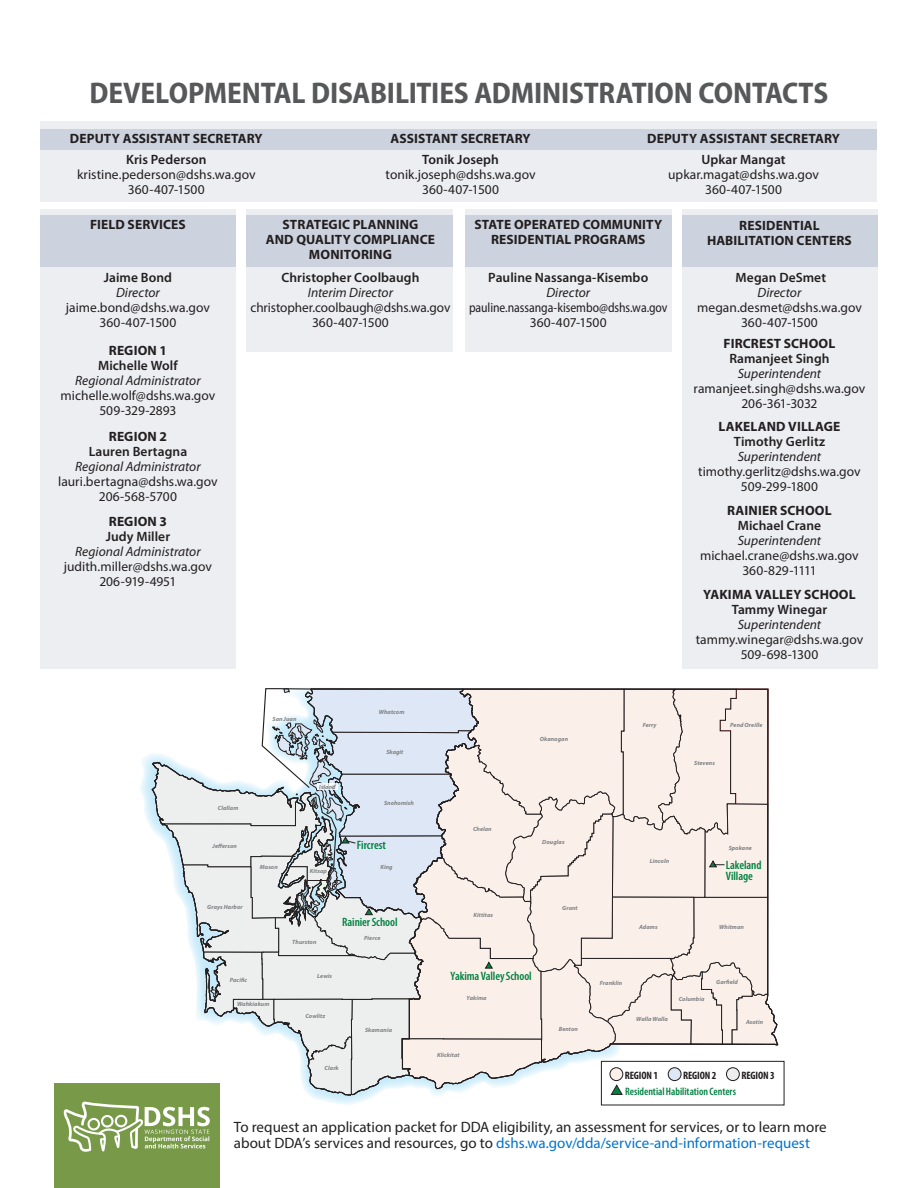
<style>
.page{position:relative;width:918px;height:1188px;background:#fff}
.page>*{position:absolute;margin:0;border:0;box-sizing:border-box;transform-origin:0 0}
.t1{font:700 semi-condensed 30px "Myriad Pro";letter-spacing:-.005em;color:#57585a}
.t2{font:15px/16.5px "Myriad Pro";color:#231f20}
.t3{font:13.5px/15px "Myriad Pro";color:#231f20;text-align:center}
.t4{font:700 13.5px/15px "Myriad Pro";letter-spacing:.01em;color:#231f20;text-align:center}
.t5{font:semi-condensed 13.5px/15px "Myriad Pro";letter-spacing:-.01em;color:#231f20;text-align:center;scale:.95 1}
.t6{font:600 condensed 12.15px/10.9px "Myriad Pro";letter-spacing:-.005em;color:#008140}
.t7{font:600 condensed 10.8px "Myriad Pro";letter-spacing:-.005em;color:#008140}
.t8{font:700 condensed 10.8px "Myriad Pro";letter-spacing:-.01em;color:#231f20}
.t9{font:italic 700 6px "Myriad Pro";letter-spacing:.015em;color:#808285}
.s1{font-weight:600}
.s2{font-style:italic}
.s3{font-weight:600;font-stretch:normal}
.s4{font-style:italic;font-stretch:normal}
.s5{font-stretch:normal}
.s6{color:#0073ce}
</style>
<div class="page">
<div style="left:40px;top:122px;width:838px;height:80px;background:#eceef2"></div>
<div style="left:40px;top:129px;width:838px;height:20px;background:#cdd3de"></div>
<div style="left:682px;top:209px;width:196px;height:459px;background:#eceef2"></div>
<div style="left:682px;top:215px;width:196px;height:51px;background:#cdd3de"></div>
<div style="left:465px;top:209px;width:206px;height:143px;background:#eceef2"></div>
<div style="left:465px;top:215px;width:206px;height:51px;background:#cdd3de"></div>
<div style="left:247px;top:209px;width:206px;height:143px;background:#eceef2"></div>
<div style="left:247px;top:215px;width:206px;height:51px;background:#cdd3de"></div>
<div style="left:40px;top:209px;width:196px;height:459px;background:#eceef2"></div>
<div style="left:40px;top:215px;width:196px;height:51px;background:#cdd3de"></div>
<svg style="left:140px;top:754px;width:483px;height:352px"></svg>
<div style="left:54px;top:1083px;width:166px;height:105px;background:#779948"></div>
<svg style="left:152px;top:688px;width:626px;height:407px"></svg>
<svg style="left:63px;top:1103px;width:147px;height:49px"></svg>
<p class="t1" style="left:90px;top:77px;width:740px">DEVELOPMENTAL DISABILITIES ADMINISTRATION CONTACTS</p>
<p class="t4" style="left:647px;top:131px;width:194px">DEPUTY ASSISTANT SECRETARY</p>
<p class="t3" style="left:668px;top:151px;width:152px"><span class="s1">Upkar Mangat </span>upkar.magat@dshs.wa.gov<br>360-407-1500</p>
<p class="t4" style="left:391px;top:131px;width:142px">ASSISTANT SECRETARY</p>
<p class="t3" style="left:386px;top:151px;width:152px"><span class="s1">Tonik Joseph </span>tonik.joseph@dshs.wa.gov<br>360-407-1500</p>
<p class="t4" style="left:266px;top:217px;width:171px">STRATEGIC PLANNING<br>AND QUALITY COMPLIANCE<br>MONITORING</p>
<p class="t3" style="left:251px;top:270px;width:201px"><span class="s1">Christopher Coolbaugh<br></span><span class="s2">Interim Director </span>christopher.coolbaugh@dshs.wa.gov<br>360-407-1500</p>
<p class="t4" style="left:70px;top:131px;width:194px">DEPUTY ASSISTANT SECRETARY</p>
<p class="t3" style="left:77px;top:151px;width:180px"><span class="s1">Kris Pederson </span>kristine.pederson@dshs.wa.gov<br>360-407-1500</p>
<p class="t4" style="left:474px;top:217px;width:189px">STATE OPERATED COMMUNITY<br>RESIDENTIAL PROGRAMS</p>
<p class="t5" style="left:469px;top:270px;width:210px"><span class="s3">Pauline Nassanga-Kisembo<br></span><span class="s4">Director </span>pauline.nassanga-kisembo@dshs.wa.gov<br><span class="s5">360-407-1500</span></p>
<p class="t4" style="left:90px;top:217px;width:97px">FIELD SERVICES</p>
<p class="t4" style="left:707px;top:218px;width:146px">RESIDENTIAL<br>HABILITATION CENTERS</p>
<p class="t3" style="left:697px;top:270px;width:166px"><span class="s1">Megan DeSmet<br></span><span class="s2">Director </span>megan.desmet@dshs.wa.gov<br>360-407-1500</p>
<p class="t4" style="left:724px;top:336px;width:113px">FIRCREST SCHOOL</p>
<p class="t3" style="left:694px;top:350px;width:173px"><span class="s1">Ramanjeet Singh<br></span><span class="s2">Superintendent </span>ramanjeet.singh@dshs.wa.gov<br>206-361-3032</p>
<p class="t4" style="left:719px;top:419px;width:123px">LAKELAND VILLAGE</p>
<p class="t3" style="left:698px;top:434px;width:164px"><span class="s1">Timothy Gerlitz<br></span><span class="s2">Superintendent </span>timothy.gerlitz@dshs.wa.gov<br>509-299-1800</p>
<p class="t4" style="left:727px;top:503px;width:106px">RAINIER SCHOOL</p>
<p class="t3" style="left:700px;top:518px;width:160px"><span class="s1">Michael Crane<br></span><span class="s2">Superintendent </span>michael.crane@dshs.wa.gov<br>360-829-1111</p>
<p class="t4" style="left:703px;top:587px;width:154px">YAKIMA VALLEY SCHOOL</p>
<p class="t3" style="left:696px;top:601px;width:169px"><span class="s1">Tammy Winegar<br></span><span class="s2">Superintendent </span>tammy.winegar@dshs.wa.gov<br>509-698-1300</p>
<p class="t3" style="left:66px;top:270px;width:146px"><span class="s1">Jaime Bond<br></span><span class="s2">Director </span>jaime.bond@dshs.wa.gov<br>360-407-1500</p>
<p class="t4" style="left:109px;top:343px;width:60px">REGION 1</p>
<p class="t3" style="left:61px;top:358px;width:156px"><span class="s1">Michelle Wolf<br></span><span class="s2">Regional Administrator </span>michelle.wolf@dshs.wa.gov<br>509-329-2893</p>
<p class="t4" style="left:109px;top:429px;width:60px">REGION 2</p>
<p class="t3" style="left:58px;top:443px;width:161px"><span class="s1">Lauren Bertagna<br></span><span class="s2">Regional Administrator </span>lauri.bertagna@dshs.wa.gov<br>206-568-5700</p>
<p class="t4" style="left:109px;top:514px;width:60px">REGION 3</p>
<p class="t3" style="left:64px;top:529px;width:150px"><span class="s1">Judy Miller<br></span><span class="s2">Regional Administrator </span>judith.miller@dshs.wa.gov<br>206-919-4951</p>
<p class="t9" style="left:218px;top:805px;width:22px">Clallam</p>
<p class="t9" style="left:213px;top:843px;width:26px">Jefferson</p>
<p class="t9" style="left:207px;top:903px;width:37px">Grays Harbor</p>
<p class="t9" style="left:273px;top:716px;width:25px">San Juan</p>
<p class="t9" style="left:319px;top:783px;width:18px">Island</p>
<p class="t9" style="left:260px;top:864px;width:19px">Mason</p>
<p class="t9" style="left:310px;top:867px;width:18px">Kitsap</p>
<p class="t9" style="left:379px;top:709px;width:27px">Whatcom</p>
<p class="t9" style="left:386px;top:748px;width:19px">Skagit</p>
<p class="t9" style="left:384px;top:800px;width:31px">Snohomish</p>
<p class="t6" style="left:357px;top:840px;width:30px">Fircrest</p>
<p class="t9" style="left:380px;top:864px;width:14px">King</p>
<p class="t6" style="left:342px;top:917px;width:57px">Rainier School</p>
<p class="t9" style="left:292px;top:938px;width:26px">Thurston</p>
<p class="t9" style="left:364px;top:935px;width:18px">Pierce</p>
<p class="t9" style="left:230px;top:977px;width:19px">Pacific</p>
<p class="t9" style="left:237px;top:1001px;width:34px">Wahkiakum</p>
<p class="t9" style="left:317px;top:973px;width:16px">Lewis</p>
<p class="t9" style="left:305px;top:1013px;width:21px">Cowlitz</p>
<p class="t9" style="left:325px;top:1065px;width:16px">Clark</p>
<p class="t9" style="left:365px;top:1027px;width:28px">Skamania</p>
<p class="t9" style="left:540px;top:735px;width:30px">Okanogan</p>
<p class="t9" style="left:643px;top:722px;width:15px">Ferry</p>
<p class="t9" style="left:694px;top:760px;width:22px">Stevens</p>
<p class="t9" style="left:730px;top:722px;width:34px">Pend Oreille</p>
<p class="t9" style="left:473px;top:826px;width:20px">Chelan</p>
<p class="t9" style="left:542px;top:839px;width:24px">Douglas</p>
<p class="t9" style="left:473px;top:911px;width:21px">Kittitas</p>
<p class="t6" style="left:451px;top:971px;width:83px">Yakima Valley School</p>
<p class="t9" style="left:467px;top:995px;width:22px">Yakima</p>
<p class="t9" style="left:437px;top:1052px;width:24px">Klickitat</p>
<p class="t9" style="left:562px;top:904px;width:17px">Grant</p>
<p class="t9" style="left:559px;top:1026px;width:21px">Benton</p>
<p class="t9" style="left:650px;top:857px;width:21px">Lincoln</p>
<p class="t9" style="left:729px;top:844px;width:25px">Spokane</p>
<p class="t6" style="left:726px;top:860px;width:37px">Lakeland<br>Village</p>
<p class="t9" style="left:639px;top:924px;width:20px">Adams</p>
<p class="t9" style="left:719px;top:924px;width:26px">Whitman</p>
<p class="t9" style="left:600px;top:980px;width:24px">Franklin</p>
<p class="t9" style="left:636px;top:1016px;width:33px">Walla Walla</p>
<p class="t9" style="left:679px;top:996px;width:27px">Columbia</p>
<p class="t9" style="left:716px;top:978px;width:23px">Garfield</p>
<p class="t9" style="left:746px;top:1018px;width:19px">Asotin</p>
<p class="t8" style="left:625px;top:1069px;width:35px">REGION 1</p>
<p class="t8" style="left:683px;top:1069px;width:35px">REGION 2</p>
<p class="t8" style="left:741px;top:1069px;width:35px">REGION 3</p>
<p class="t7" style="left:625px;top:1085px;width:112px">Residential Habilitation Centers</p>
<p class="t2" style="left:234px;top:1118px;width:594px">To request an application packet for DDA eligibility, an assessment for services, or to learn more about DDA’s services and resources, go to <span class="s6">dshs.wa.gov/dda/service-and-information-request</span></p>
</div>
